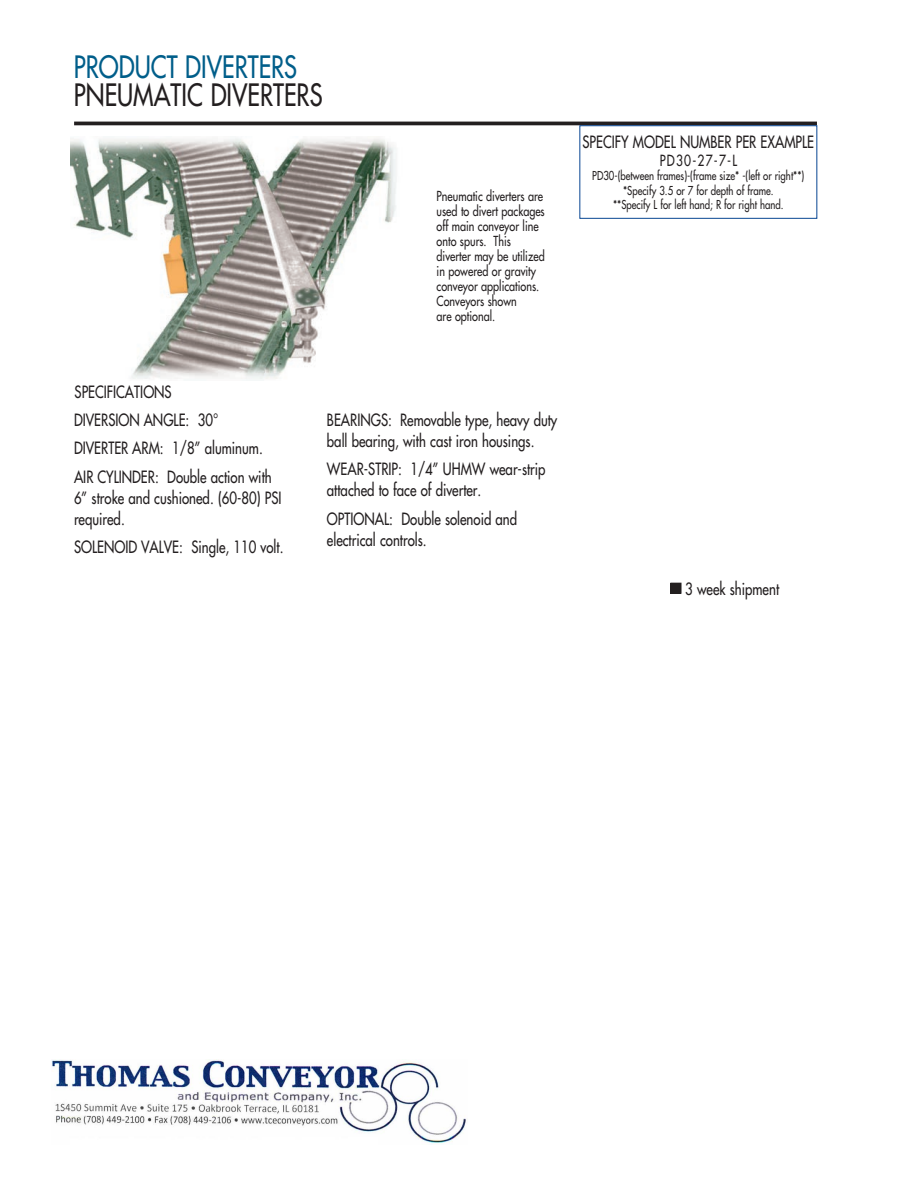
<style>
.page{position:relative;width:905px;height:1188px;background:#fff}
.page>*{position:absolute;margin:0;border:0;box-sizing:border-box;transform-origin:0 0}
.t1{font:30px "Futura";color:#231f20;scale:.8 1}
.t2{font:30px "Futura";color:#005e8a;scale:.8 1}
.t3{font:16.5px/21px "Futura";color:#231f20;scale:.8 1}
.t4{font:15px "Futura";letter-spacing:.1em;color:#231f20;scale:.8 1}
.t5{font:13.5px/15px "Futura";color:#231f20;scale:.8 1}
.t6{font:12px/14.4px "Futura";color:#231f20;text-align:center;scale:.8 1}
</style>
<div class="page">
<hr style="left:74px;top:122px;width:742px;height:3px;background:#231f20">
<div style="left:670px;top:583px;width:10px;height:10px;background:#231f20"></div>
<div style="left:670px;top:583px;width:11px;height:11px;border:1px solid #231f20"></div>
<img style="left:70px;top:137px;width:327px;height:242px">
<div style="left:579px;top:125px;width:237px;height:94px;border:1px solid #074592"></div>
<img style="left:52px;top:1059px;width:414px;height:84px">
<h1 class="t2" style="left:74px;top:47px;width:280px">PRODUCT DIVERTERS</h1>
<h1 class="t1" style="left:74px;top:75px;width:312px">PNEUMATIC DIVERTERS</h1>
<p class="t5" style="left:436px;top:189px;width:137px">Pneumatic diverters are used to divert packages off main conveyor line onto spurs. This diverter may be utilized in powered or gravity conveyor applications.<br>Conveyors shown<br>are optional.</p>
<p class="t3" style="left:74px;top:378px;width:248px;line-height:28px">SPECIFICATIONS<br>DIVERSION ANGLE: 30°<br>DIVERTER ARM: 1/8” aluminum.<br>AIR CYLINDER: Double action with</p>
<p class="t3" style="left:74px;top:487px;width:261px">6” stroke and cushioned. (60-80) PSI required.</p>
<p class="t3" style="left:74px;top:536px;width:263px">SOLENOID VALVE: Single, 110 volt.</p>
<p class="t3" style="left:327px;top:409px;width:289px">BEARINGS: Removable type, heavy duty ball bearing, with cast iron housings.</p>
<p class="t3" style="left:327px;top:458px;width:275px">WEAR-STRIP: 1/4” UHMW wear-strip attached to face of diverter.</p>
<p class="t3" style="left:327px;top:508px;width:239px">OPTIONAL: Double solenoid and electrical controls.</p>
<p class="t3" style="left:582px;top:131px;width:291px">SPECIFY MODEL NUMBER PER EXAMPLE</p>
<p class="t4" style="left:659px;top:151px;width:98px">PD30-27-7-L</p>
<p class="t6" style="left:592px;top:169px;width:266px">PD30-(between frames)-(frame size* -(left or right**) *Specify 3.5 or 7 for depth of frame.<br>**Specify L for left hand; R for right hand.</p>
<p class="t3" style="left:685px;top:578px;width:119px">3 week shipment</p>
</div>
